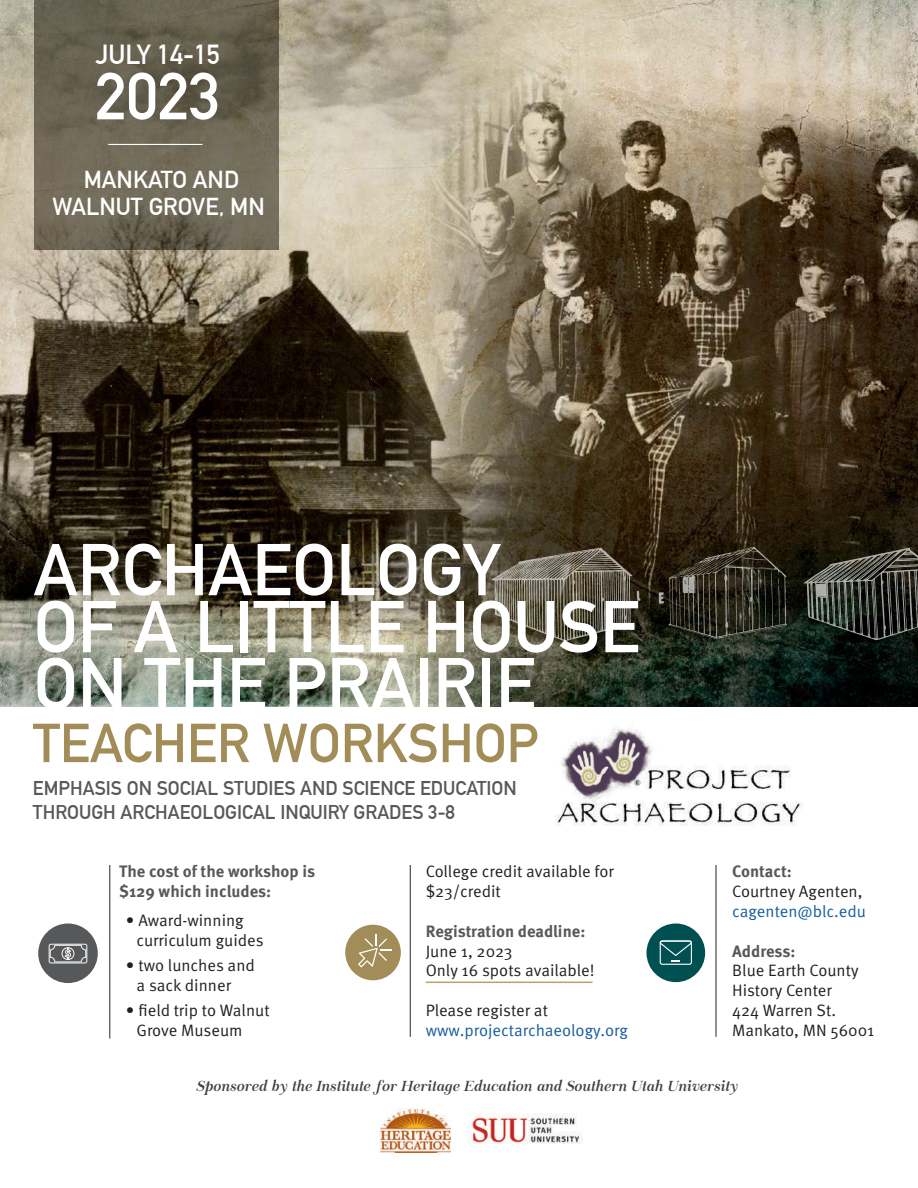
<style>
.page{position:relative;width:918px;height:1188px;background:#fff}
.page>*{position:absolute;margin:0;border:0;box-sizing:border-box;transform-origin:0 0}
.t1{font:700 72px/57px "DIN Alternate";color:#fff}
.t2{font:700 65.25px "DIN Alternate";color:#fff}
.t3{font:700 54px "DIN Alternate";color:#a28d58}
.t4{font:700 27px "DIN Alternate";color:#fff}
.t5{font:700 24px/27px "DIN Alternate";color:#fff;text-align:center}
.t6{font:700 19.5px/24px "DIN Alternate";color:#57585a}
.t7{font:16.5px/19.8px "Meta OT Norm";color:#231f20}
.t8{font:700 16.5px/19.8px "Meta OT";color:#57585a}
.t9{font:16.5px "Meta OT Norm";color:#175d9e}
.t10{font:italic 15px "Chapaza Abigail";color:#3e3e3f}
</style>
<div class="page">
<img style="left:0;top:0;width:918px;height:706px">
<svg style="left:804px;top:548px;width:114px;height:92px;background:#373a34"></svg>
<svg style="left:658px;top:547px;width:129px;height:92px;background:#2f2c21"></svg>
<svg style="left:492px;top:548px;width:148px;height:93px;background:#5e5948"></svg>
<svg style="left:34px;top:0;width:245px;height:249px;background:#6a6352"></svg>
<hr style="left:108px;top:144px;width:94px;height:1px;background:#fff">
<img style="left:555px;top:728px;width:248px;height:98px">
<img style="left:380px;top:1108px;width:70px;height:44px">
<div style="left:345px;top:925px;width:56px;height:55px;background:#a28d58;border-radius:50%"></div>
<div style="left:38px;top:924px;width:60px;height:59px;background:#57585a;border-radius:50%"></div>
<div style="left:646px;top:924px;width:59px;height:58px;background:#004f51;border-radius:50%"></div>
<svg style="left:358px;top:934px;width:33px;height:33px"></svg>
<svg style="left:49px;top:944px;width:38px;height:19px"></svg>
<svg style="left:660px;top:940px;width:32px;height:25px"></svg>
<hr style="left:109px;top:865px;width:1px;height:174px;background:#3e3e3f">
<hr style="left:410px;top:865px;width:1px;height:172px;background:#3e3e3f">
<hr style="left:715px;top:865px;width:2px;height:172px;background:#3e3e3f">
<img style="left:469px;top:1114px;width:114px;height:30px">
<hr style="left:426px;top:982px;width:167px;height:1px;background:#bba16a">
<h3 class="t4" style="left:96px;top:34px;width:126px">JULY 14-15</h3>
<h2 class="t2" style="left:95px;top:47px;width:127px">2023</h2>
<h3 class="t5" style="left:52px;top:165px;width:214px">MANKATO AND<br>WALNUT GROVE, MN</h3>
<h1 class="t1" style="left:34px;top:537px;width:608px">ARCHAEOLOGY<br>OF A LITTLE HOUSE<br>ON THE PRAIRIE</h1>
<h3 class="t3" style="left:33px;top:702px;width:507px">TEACHER WORKSHOP</h3>
<p class="t6" style="left:33px;top:775px;width:485px">EMPHASIS ON SOCIAL STUDIES AND SCIENCE EDUCATION<br>THROUGH ARCHAEOLOGICAL INQUIRY GRADES 3-8</p>
<p class="t8" style="left:119px;top:862px;width:197px">The cost of the workshop is $129 which includes:</p>
<p class="t7" style="left:136px;top:910px;width:129px;text-indent:-11px">• Award-winning curriculum guides</p>
<p class="t7" style="left:136px;top:956px;width:120px;text-indent:-11px">• two lunches and a sack dinner</p>
<p class="t7" style="left:136px;top:1001px;width:135px;text-indent:-11px">• field trip to Walnut<br>Grove Museum</p>
<p class="t7" style="left:426px;top:862px;width:190px">College credit available for $23/credit</p>
<p class="t8" style="left:426px;top:921px;width:161px">Registration deadline:</p>
<p class="t7" style="left:426px;top:941px;width:171px">June 1, 2023<br>Only 16 spots available!</p>
<p class="t7" style="left:426px;top:1001px;width:124px">Please register at</p>
<p class="t9" style="left:426px;top:1020px;width:204px">www.projectarchaeology.org</p>
<p class="t8" style="left:732px;top:862px;width:61px">Contact:</p>
<p class="t7" style="left:732px;top:882px;width:132px">Courtney Agenten,</p>
<p class="t9" style="left:732px;top:901px;width:135px">cagenten@blc.edu</p>
<p class="t8" style="left:732px;top:941px;width:65px">Address:</p>
<p class="t7" style="left:732px;top:961px;width:144px">Blue Earth County<br>History Center<br>424 Warren St.<br>Mankato, MN 56001</p>
<p class="t10" style="left:197px;top:1076px;width:543px">Sponsored by the Institute for Heritage Education and Southern Utah University</p>
</div>
